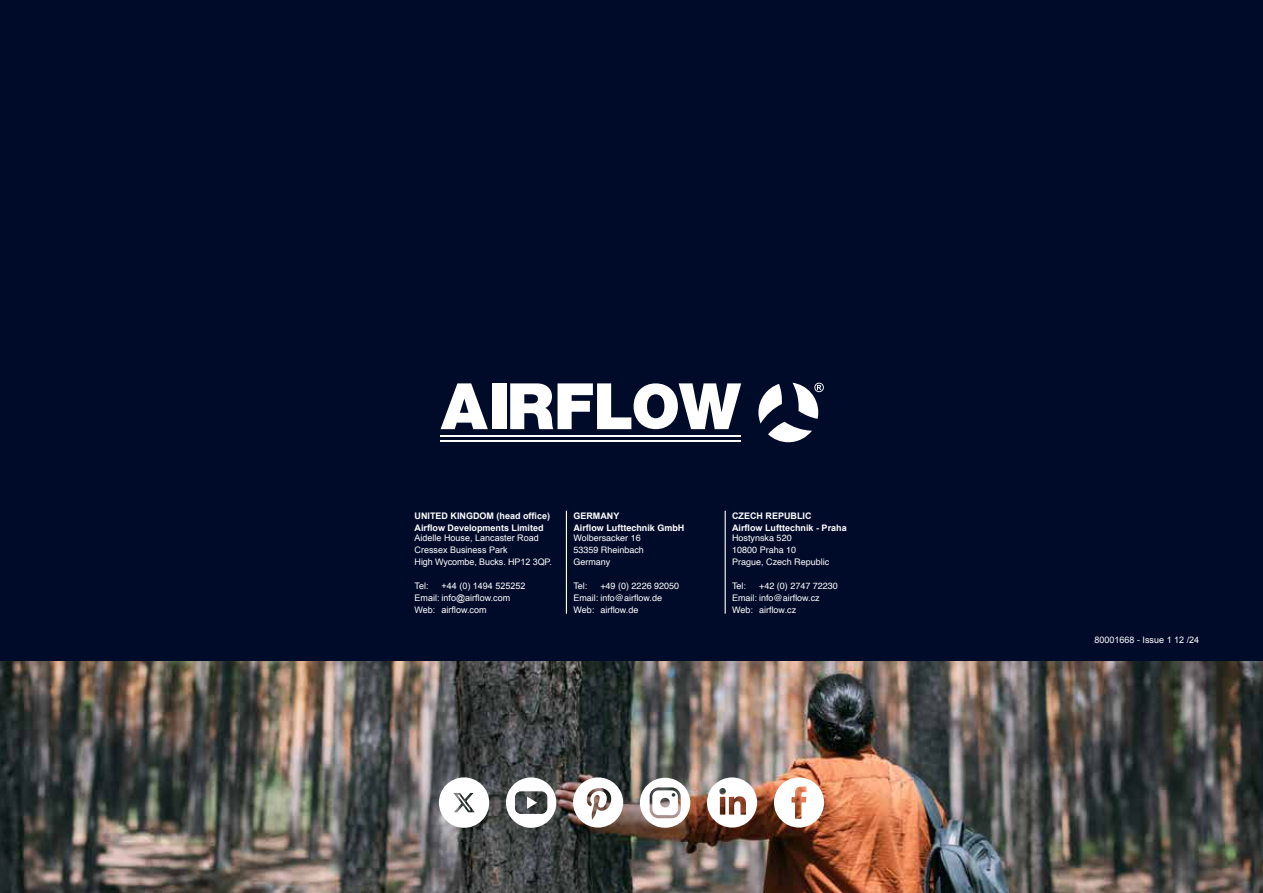
<style>
.page{position:relative;width:1263px;height:893px;background:#fff}
.page>*{position:absolute;margin:0;border:0;box-sizing:border-box;transform-origin:0 0}
.t1{font:9px/12px "Helvetica";color:#fff}
.t2{font:9px/12px "Arial";color:#fff}
.t3{font:700 9px/12px "Arial";color:#fff}
.t4{font:700 9px "Helvetica";color:#fff}
</style>
<div class="page">
<div style="left:0;top:0;width:1263px;height:662px;background:#000b2a"></div>
<img style="left:0;top:662px;width:1263px;height:231px">
<svg style="left:441px;top:383px;width:47px;height:46px"></svg>
<div style="left:492px;top:383px;width:14px;height:46px;background:#fff"></div>
<svg style="left:510px;top:383px;width:231px;height:46px"></svg>
<hr style="left:441px;top:435px;width:300px;height:2px;background:#fff">
<hr style="left:441px;top:440px;width:300px;height:2px;background:#fff">
<svg style="left:758px;top:383px;width:66px;height:59px"></svg>
<svg style="left:774px;top:777px;width:50px;height:50px"></svg>
<svg style="left:573px;top:777px;width:50px;height:50px"></svg>
<svg style="left:707px;top:777px;width:50px;height:50px"></svg>
<svg style="left:506px;top:777px;width:50px;height:51px"></svg>
<svg style="left:640px;top:778px;width:50px;height:50px"></svg>
<svg style="left:439px;top:777px;width:50px;height:51px"></svg>
<hr style="left:566px;top:511px;width:1px;height:103px;background:#fff">
<hr style="left:725px;top:511px;width:1px;height:103px;background:#fff">
<p class="t3" style="left:415px;top:510px;width:137px">UNITED KINGDOM (head office)<br>Airflow Developments Limited</p>
<p class="t2" style="left:415px;top:532px;width:139px">Aidelle House, Lancaster Road<br>Cressex Business Park<br>High Wycombe, Bucks. HP12 3QP.</p>
<p class="t2" style="left:415px;top:580px;width:16px">Tel:</p>
<p class="t2" style="left:415px;top:580px;width:112px;text-indent:27px">+44 (0) 1494 525252<br>Email: info@airflow.com<br>Web: airflow.com</p>
<p class="t3" style="left:573px;top:510px;width:47px">GERMANY</p>
<p class="t4" style="left:573px;top:522px;width:113px">Airflow Lufttechnik GmbH</p>
<p class="t1" style="left:573px;top:532px;width:72px">Wolbersacker 16<br>53359 Rheinbach<br>Germany</p>
<p class="t1" style="left:573px;top:580px;width:16px">Tel:</p>
<p class="t1" style="left:573px;top:580px;width:107px;text-indent:27px">+49 (0) 2226 92050<br>Email: info@airflow.de<br>Web: airflow.de</p>
<p class="t3" style="left:732px;top:510px;width:116px">CZECH REPUBLIC<br>Airflow Lufttechnik - Praha</p>
<p class="t1" style="left:732px;top:532px;width:99px">Hostynska 520<br>10800 Praha 10<br>Prague, Czech Republic</p>
<p class="t1" style="left:732px;top:580px;width:16px">Tel:</p>
<p class="t1" style="left:732px;top:580px;width:107px;text-indent:27px">+42 (0) 2747 72230<br>Email: info@airflow.cz<br>Web: airflow.cz</p>
<p class="t2" style="left:1094px;top:634px;width:106px">80001668 - Issue 1 12 /24</p>
</div>
